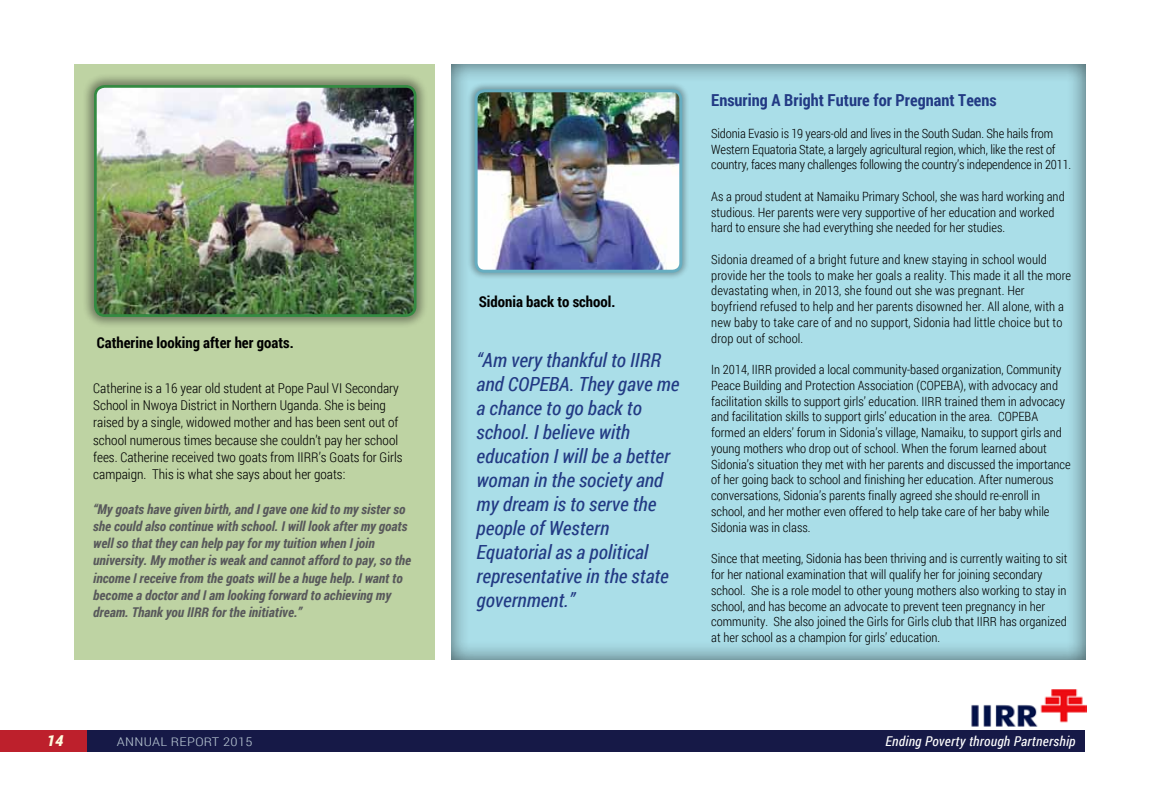
<style>
.page{position:relative;width:1149px;height:787px;background:#fff}
.page>*{position:absolute;margin:0;border:0;box-sizing:border-box;transform-origin:0 0}
.t1{font:italic 19.5px/24px "Roboto Condensed";color:#223a84}
.t2{font:700 16.5px "Roboto Condensed";color:#223a84}
.t3{font:700 15px "Roboto Condensed";color:#000}
.t4{font:italic 900 15px "Roboto";color:#fffcdf}
.t5{font:italic 700 13.5px/17.2px "Roboto Condensed";color:#58595b}
.t6{font:300 13.5px/17.2px "Roboto Condensed";color:#000}
.t7{font:italic 13.5px "Roboto Condensed";letter-spacing:.02em;color:#fff}
.t8{font:300 12.75px/15.8px "Roboto Condensed";color:#000}
.t9{font:300 12px "Roboto Condensed";letter-spacing:.02em;color:#b5c3d0;scale:1.25 1}
</style>
<div class="page">
<div style="left:0;top:730px;width:88px;height:22px;background:#bd202c"></div>
<div style="left:87px;top:730px;width:997px;height:22px;background:#161947"></div>
<img style="left:971px;top:689px;width:115px;height:38px">
<div style="left:449px;top:62px;width:636px;height:597px;background:#000;opacity:.6"></div>
<div style="left:466px;top:82px;width:223px;height:198px;background:#000;opacity:.3"></div>
<img style="left:478px;top:93px;width:200px;height:176px">
<div style="left:474px;top:89px;width:208px;height:184px;border:3px solid #66aec1;border-radius:8px"></div>
<div style="left:74px;top:64px;width:360px;height:595px;background:#bed3a3"></div>
<div style="left:82px;top:73px;width:346px;height:256px;background:#000;opacity:.4"></div>
<img style="left:95px;top:86px;width:320px;height:229px">
<div style="left:94px;top:85px;width:322px;height:232px;border:3px solid #338b42;border-radius:9px"></div>
<p class="t3" style="left:97px;top:331px;width:198px">Catherine looking after her goats.</p>
<p class="t6" style="left:93px;top:379px;width:311px">Catherine is a 16 year old student at Pope Paul VI Secondary School in Nwoya District in Northern Uganda. She is being raised by a single, widowed mother and has been sent out of school numerous times because she couldn’t pay her school fees. Catherine received two goats from IIRR’s Goats for Girls campaign. This is what she says about her goats:</p>
<p class="t5" style="left:93px;top:499px;width:319px">“My goats have given birth, and I gave one kid to my sister so she could also continue with school. I will look after my goats well so that they can help pay for my tuition when I join university. My mother is weak and cannot afford to pay, so the income I receive from the goats will be a huge help. I want to become a doctor and I am looking forward to achieving my dream. Thank you IIRR for the initiative.”</p>
<p class="t3" style="left:478px;top:291px;width:138px">Sidonia back to school.</p>
<p class="t1" style="left:476px;top:347px;width:204px">“Am very thankful to IIRR and COPEBA. They gave me a chance to go back to school. I believe with education I will be a better woman in the society and my dream is to serve the people of Western<br>Equatorial as a political representative in the state government.”</p>
<p class="t2" style="left:711px;top:88px;width:287px">Ensuring A Bright Future for Pregnant Teens</p>
<p class="t8" style="left:711px;top:125px;width:361px">Sidonia Evasio is 19 years-old and lives in the South Sudan. She hails from<br>Western Equatoria State, a largely agricultural region, which, like the rest of country, faces many challenges following the country’s independence in 2011.</p>
<p class="t8" style="left:711px;top:188px;width:355px">As a proud student at Namaiku Primary School, she was hard working and studious. Her parents were very supportive of her education and worked hard to ensure she had everything she needed for her studies.</p>
<p class="t8" style="left:711px;top:251px;width:361px">Sidonia dreamed of a bright future and knew staying in school would provide her the tools to make her goals a reality. This made it all the more devastating when, in 2013, she found out she was pregnant. Her boyfriend refused to help and her parents disowned her. All alone, with a new baby to take care of and no support, Sidonia had little choice but to drop out of school.</p>
<p class="t8" style="left:711px;top:361px;width:361px">In 2014, IIRR provided a local community-based organization, Community Peace Building and Protection Association (COPEBA), with advocacy and facilitation skills to support girls’ education. IIRR trained them in advocacy and facilitation skills to support girls’ education in the area. COPEBA formed an elders’ forum in Sidonia’s village, Namaiku, to support girls and young mothers who drop out of school. When the forum learned about Sidonia’s situation they met with her parents and discussed the importance of her going back to school and finishing her education. After numerous conversations, Sidonia’s parents finally agreed she should re-enroll in school, and her mother even offered to help take care of her baby while Sidonia was in class.</p>
<p class="t8" style="left:711px;top:550px;width:357px">Since that meeting, Sidonia has been thriving and is currently waiting to sit for her national examination that will qualify her for joining secondary school. She is a role model to other young mothers also working to stay in school, and has become an advocate to prevent teen pregnancy in her community. She also joined the Girls for Girls club that IIRR has organized at her school as a champion for girls’ education.</p>
<p class="t4" style="left:47px;top:730px;width:18px">14</p>
<p class="t9" style="left:117px;top:733px;width:110px">ANNUAL REPORT 2015</p>
<p class="t7" style="left:885px;top:732px;width:191px">Ending Poverty through Partnership</p>
</div>
